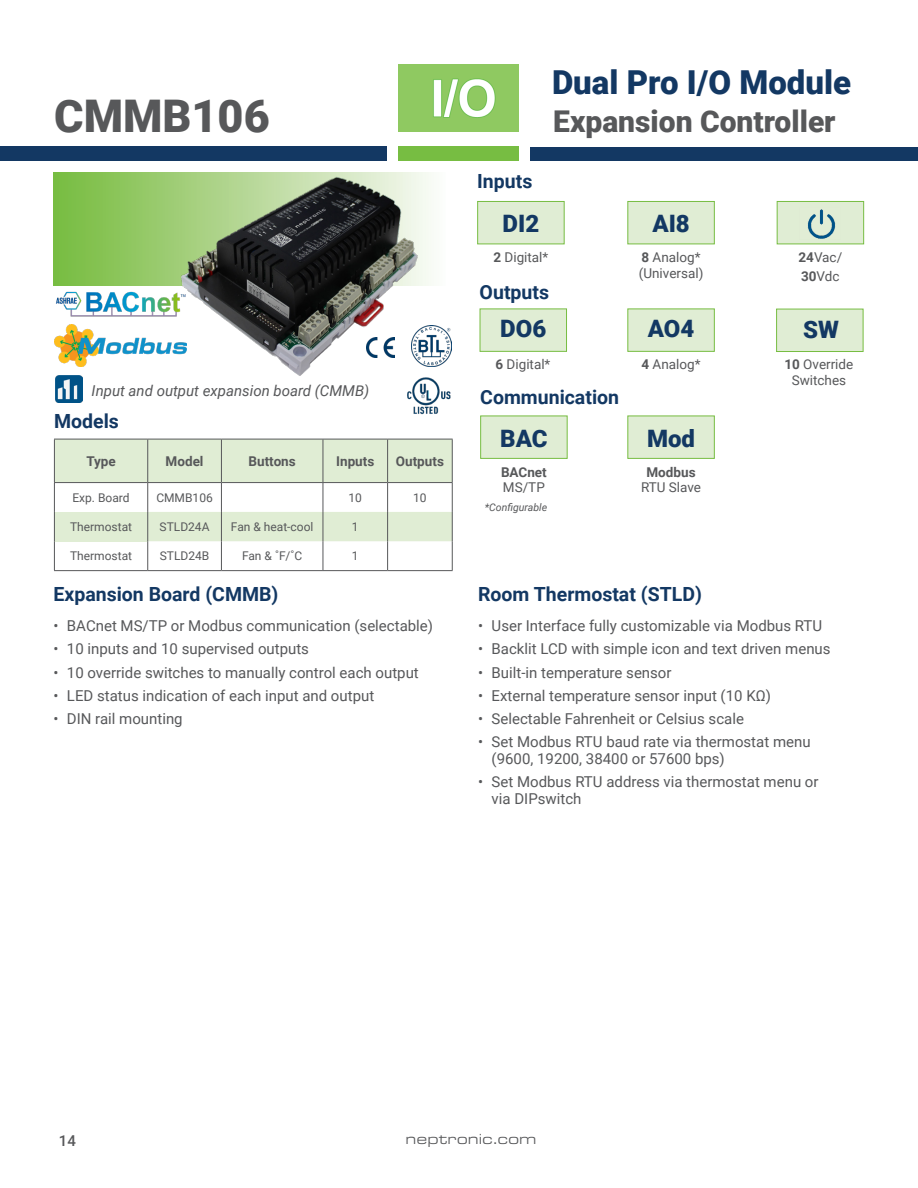
<style>
.page{position:relative;width:918px;height:1188px;background:#fff}
.page>*{position:absolute;margin:0;border:0;box-sizing:border-box;transform-origin:0 0}
.t1{font:900 45px "Roboto";color:#57585a}
.t2{font:900 33px "Roboto";color:#133863}
.t3{font:900 30px "Roboto";color:#57585a}
.t4{font:900 24px "Roboto";color:#133863}
.t5{font:700 19.5px "Roboto";color:#133863}
.t6{font:15px "Roboto";color:#57585a}
.t7{font:italic 15px "Roboto";color:#57585a}
.t8{font:15px "Eurostile Ext";color:#57585a}
.t9{font:500 15px "Roboto";color:#57585a}
.t10{font:13.5px "Roboto";color:#57585a}
.t11{font:700 13.5px "Roboto";color:#57585a}
.t12{font:12px "Roboto";color:#57585a}
.t13{font:italic 10.5px "Roboto";color:#57585a}
.s1{font-weight:700}
</style>
<div class="page">
<div style="left:0;top:147px;width:387px;height:14px;background:#133863"></div>
<div style="left:531px;top:147px;width:387px;height:14px;background:#133863"></div>
<div style="left:399px;top:147px;width:120px;height:14px;background:#77bd42"></div>
<img style="left:399px;top:64px;width:120px;height:68px">
<svg style="left:53px;top:173px;width:97px;height:113px"></svg>
<img style="left:150px;top:172px;width:283px;height:204px">
<img style="left:56px;top:286px;width:130px;height:36px">
<img style="left:54px;top:324px;width:132px;height:42px">
<img style="left:55px;top:375px;width:28px;height:28px">
<svg style="left:54px;top:439px;width:399px;height:132px"></svg>
<hr style="left:388px;top:570px;width:65px;height:1px;background:#57585a">
<img style="left:366px;top:337px;width:28px;height:20px">
<img style="left:411px;top:326px;width:41px;height:41px">
<div style="left:480px;top:416px;width:88px;height:43px;background:#e0edd4;border:1px solid #77bd42"></div>
<div style="left:627px;top:416px;width:88px;height:43px;background:#e0edd4;border:1px solid #77bd42"></div>
<div style="left:627px;top:201px;width:88px;height:43px;background:#e0edd4;border:1px solid #77bd42"></div>
<div style="left:477px;top:201px;width:88px;height:43px;background:#e0edd4;border:1px solid #77bd42"></div>
<div style="left:777px;top:201px;width:87px;height:43px;background:#e0edd4;border:1px solid #77bd42"></div>
<img style="left:808px;top:209px;width:28px;height:30px">
<div style="left:627px;top:309px;width:88px;height:43px;background:#e0edd4;border:1px solid #77bd42"></div>
<div style="left:480px;top:309px;width:87px;height:43px;background:#e0edd4;border:1px solid #77bd42"></div>
<div style="left:776px;top:309px;width:87px;height:43px;background:#e0edd4;border:1px solid #77bd42"></div>
<img style="left:407px;top:377px;width:44px;height:37px">
<p class="t1" style="left:54px;top:85px;width:217px">CMMB106</p>
<p class="t7" style="left:92px;top:380px;width:279px">Input and output expansion board (CMMB)</p>
<p class="t5" style="left:54px;top:408px;width:66px">Models</p>
<p class="t11" style="left:86px;top:452px;width:31px">Type</p>
<p class="t11" style="left:166px;top:452px;width:39px">Model</p>
<p class="t11" style="left:249px;top:452px;width:49px">Buttons</p>
<p class="t11" style="left:336px;top:452px;width:40px">Inputs</p>
<p class="t11" style="left:396px;top:452px;width:50px">Outputs</p>
<p class="t12" style="left:72px;top:489px;width:59px">Exp. Board</p>
<p class="t12" style="left:156px;top:489px;width:58px">CMMB106</p>
<p class="t12" style="left:349px;top:489px;width:15px">10</p>
<p class="t12" style="left:413px;top:489px;width:15px">10</p>
<p class="t12" style="left:70px;top:518px;width:64px">Thermostat</p>
<p class="t12" style="left:160px;top:518px;width:51px">STLD24A</p>
<p class="t12" style="left:231px;top:518px;width:84px">Fan &amp; heat-cool</p>
<p class="t12" style="left:352px;top:518px;width:8px">1</p>
<p class="t12" style="left:70px;top:548px;width:64px">Thermostat</p>
<p class="t12" style="left:160px;top:548px;width:51px">STLD24B</p>
<p class="t12" style="left:242px;top:548px;width:62px">Fan &amp; ˚F/˚C</p>
<p class="t12" style="left:352px;top:548px;width:8px">1</p>
<p class="t5" style="left:53px;top:581px;width:227px">Expansion Board (CMMB)</p>
<p class="t6" style="left:53px;top:615px;width:381px">• BACnet MS/TP or Modbus communication (selectable)</p>
<p class="t6" style="left:53px;top:639px;width:257px">• 10 inputs and 10 supervised outputs</p>
<p class="t6" style="left:53px;top:662px;width:367px">• 10 override switches to manually control each output</p>
<p class="t6" style="left:53px;top:685px;width:322px">• LED status indication of each input and output</p>
<p class="t6" style="left:53px;top:708px;width:131px">• DIN rail mounting</p>
<p class="t5" style="left:477px;top:167px;width:57px">Inputs</p>
<p class="t2" style="left:552px;top:59px;width:301px">Dual Pro I/O Module</p>
<p class="t3" style="left:553px;top:100px;width:284px">Expansion Controller</p>
<p class="t4" style="left:503px;top:207px;width:38px">DI2</p>
<p class="t10" style="left:493px;top:248px;width:56px"><span class="s1">2</span> Digital*</p>
<p class="t10" style="left:799px;top:248px;width:45px"><span class="s1">24</span>Vac/</p>
<p class="t10" style="left:801px;top:266px;width:40px"><span class="s1">30</span>Vdc</p>
<p class="t5" style="left:480px;top:279px;width:71px">Outputs</p>
<p class="t4" style="left:648px;top:311px;width:48px">AO4</p>
<p class="t10" style="left:642px;top:355px;width:61px"><span class="s1">4</span> Analog*</p>
<p class="t4" style="left:652px;top:207px;width:39px">AI8</p>
<p class="t10" style="left:642px;top:248px;width:61px"><span class="s1">8</span> Analog*</p>
<p class="t10" style="left:639px;top:264px;width:66px">(Universal)</p>
<p class="t4" style="left:500px;top:311px;width:47px">DO6</p>
<p class="t10" style="left:496px;top:355px;width:56px"><span class="s1">6</span> Digital*</p>
<p class="t10" style="left:784px;top:355px;width:70px"><span class="s1">10</span> Override</p>
<p class="t10" style="left:792px;top:371px;width:56px">Switches</p>
<p class="t4" style="left:803px;top:313px;width:37px">SW</p>
<p class="t5" style="left:480px;top:384px;width:140px">Communication</p>
<p class="t4" style="left:500px;top:421px;width:49px">BAC</p>
<p class="t11" style="left:501px;top:462px;width:47px">BACnet</p>
<p class="t10" style="left:503px;top:478px;width:43px">MS/TP</p>
<p class="t13" style="left:485px;top:499px;width:64px">*Configurable</p>
<p class="t4" style="left:647px;top:421px;width:50px">Mod</p>
<p class="t11" style="left:647px;top:462px;width:51px">Modbus</p>
<p class="t10" style="left:641px;top:478px;width:62px">RTU Slave</p>
<p class="t5" style="left:478px;top:581px;width:225px">Room Thermostat (STLD)</p>
<p class="t6" style="left:478px;top:615px;width:346px">• User Interface fully customizable via Modbus RTU</p>
<p class="t6" style="left:478px;top:639px;width:354px">• Backlit LCD with simple icon and text driven menus</p>
<p class="t6" style="left:478px;top:662px;width:195px">• Built-in temperature sensor</p>
<p class="t6" style="left:478px;top:685px;width:294px">• External temperature sensor input (10 KΩ)</p>
<p class="t6" style="left:478px;top:708px;width:267px">• Selectable Fahrenheit or Celsius scale</p>
<p class="t6" style="left:478px;top:732px;width:334px">• Set Modbus RTU baud rate via thermostat menu</p>
<p class="t6" style="left:492px;top:748px;width:235px">(9600, 19200, 38400 or 57600 bps)</p>
<p class="t6" style="left:478px;top:771px;width:342px">• Set Modbus RTU address via thermostat menu or</p>
<p class="t6" style="left:492px;top:788px;width:91px">via DIPswitch</p>
<p class="t9" style="left:59px;top:1130px;width:19px">14</p>
<p class="t8" style="left:406px;top:1129px;width:133px">neptronic.com</p>
</div>
